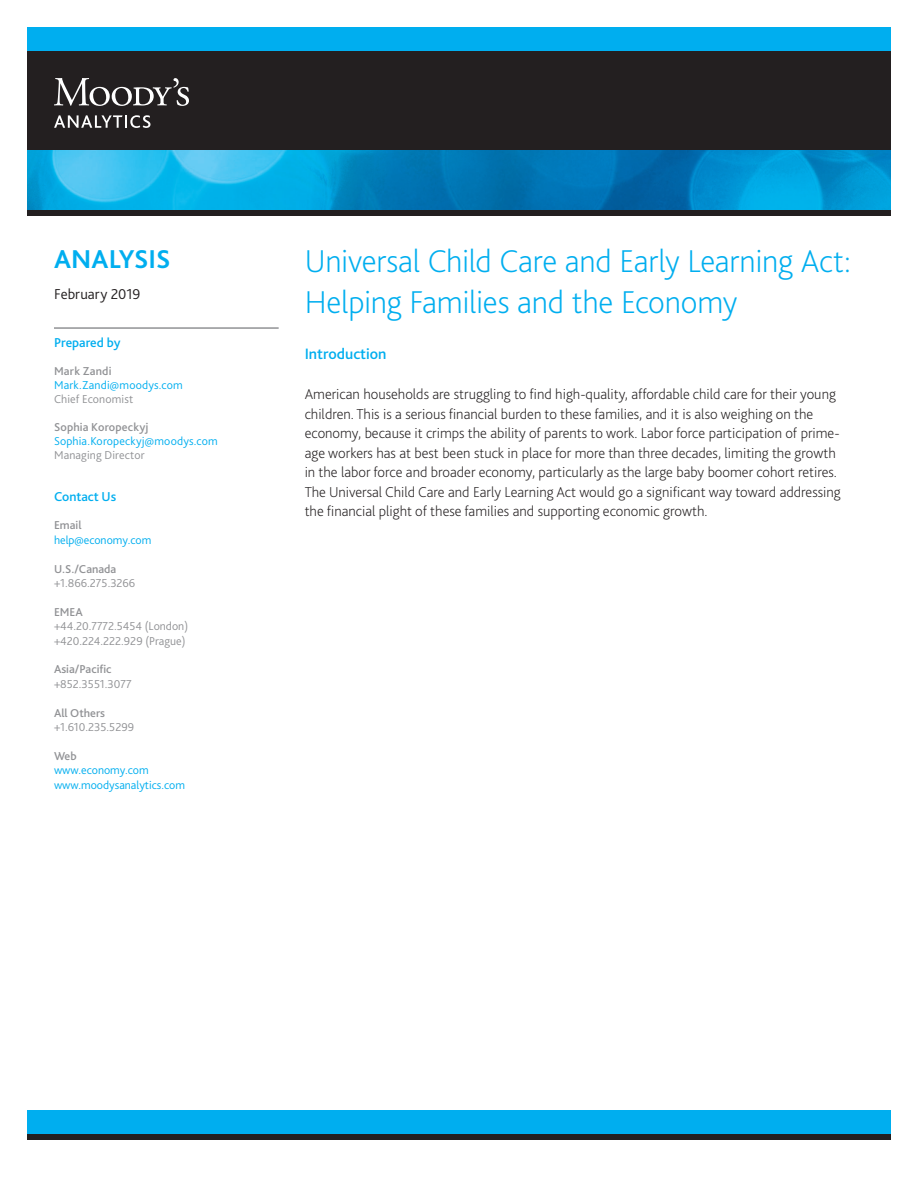
<style>
.page{position:relative;width:918px;height:1188px;background:#fff}
.page>*{position:absolute;margin:0;border:0;box-sizing:border-box;transform-origin:0 0}
.Page_1_Title{font:200 33px/40.5px "Bliss Pro";letter-spacing:-.01em;color:#00aeef}
.Research_Type{font:700 27px "Bliss Pro";letter-spacing:.005em;color:#00aeef}
.Header_2{font:500 15.75px "Bliss Pro";color:#00aeef}
.Page_1_Blurb{font:200 15px/19.5px "Bliss Pro";color:#231f20}
.Cover_Date{font:300 15px "Bliss Pro";color:#231f20}
.GROUP___Title__rule{font:500 13.5px "Bliss Pro";color:#00aeef}
.Contact_Us__light_ru{font:500 13.5px "Bliss Pro";color:#00aeef}
.Author_s_Description{font:300 12px/14.4px "Bliss Pro";color:#919295}
.Author_s_Email{font:300 12px/14.4px "Bliss Pro";color:#00aeef}
.Author_s_Name__space{font:500 12px "Bliss Pro";letter-spacing:.015em;color:#919295}
.s1{font-weight:500;color:#919295}
.s2{font-weight:500}
</style>
<div class="page">
<div style="left:27px;top:27px;width:864px;height:24px;background:#00aeef"></div>
<div style="left:27px;top:1110px;width:864px;height:30px;background:#00aeef"></div>
<div style="left:27px;top:1134px;width:864px;height:6px;background:#231f20"></div>
<img style="left:27px;top:150px;width:864px;height:60px">
<div style="left:27px;top:210px;width:864px;height:6px;background:#231f20"></div>
<div style="left:27px;top:51px;width:864px;height:99px;background:#231f20"></div>
<svg style="left:54px;top:78px;width:135px;height:28px"></svg>
<svg style="left:54px;top:115px;width:96px;height:13px"></svg>
<hr style="left:54px;top:327px;width:225px;height:2px;background:#919295">
<p class="Research_Type" style="left:54px;top:242px;width:118px">ANALYSIS</p>
<p class="Cover_Date" style="left:54px;top:285px;width:88px">February 2019</p>
<p class="GROUP___Title__rule" style="left:54px;top:334px;width:68px">Prepared by</p>
<p class="Author_s_Name__space" style="left:54px;top:363px;width:59px">Mark Zandi</p>
<p class="Author_s_Email" style="left:54px;top:377px;width:130px">Mark.Zandi@moodys.com</p>
<p class="Author_s_Description" style="left:54px;top:392px;width:81px">Chief Economist</p>
<p class="Author_s_Name__space" style="left:54px;top:419px;width:96px">Sophia Koropeckyj</p>
<p class="Author_s_Email" style="left:54px;top:434px;width:165px">Sophia.Koropeckyj@moodys.com</p>
<p class="Author_s_Description" style="left:54px;top:448px;width:92px">Managing Director</p>
<p class="Contact_Us__light_ru" style="left:54px;top:488px;width:64px">Contact Us</p>
<p class="Author_s_Email" style="left:54px;top:518px;width:99px"><span class="s1">Email </span>help@economy.com</p>
<p class="Author_s_Description" style="left:54px;top:561px;width:83px"><span class="s2">U.S./Canada </span>+1.866.275.3266</p>
<p class="Author_s_Description" style="left:54px;top:604px;width:136px"><span class="s2">EMEA<br></span>+44.20.7772.5454 (London) +420.224.222.929 (Prague)</p>
<p class="Author_s_Description" style="left:54px;top:662px;width:79px"><span class="s2">Asia/Pacific </span>+852.3551.3077</p>
<p class="Author_s_Description" style="left:54px;top:705px;width:82px"><span class="s2">All Others </span>+1.610.235.5299</p>
<p class="Author_s_Email" style="left:54px;top:748px;width:133px"><span class="s1">Web<br></span>www.economy.com www.moodysanalytics.com</p>
<p class="Page_1_Title" style="left:305px;top:240px;width:548px">Universal Child Care and Early Learning Act:<br>Helping Families and the Economy</p>
<p class="Header_2" style="left:305px;top:344px;width:83px">Introduction</p>
<p class="Page_1_Blurb" style="left:305px;top:384px;width:538px">American households are struggling to find high-quality, affordable child care for their young children. This is a serious financial burden to these families, and it is also weighing on the economy, because it crimps the ability of parents to work. Labor force participation of prime&shy;age workers has at best been stuck in place for more than three decades, limiting the growth in the labor force and broader economy, particularly as the large baby boomer cohort retires.<br>The Universal Child Care and Early Learning Act would go a significant way toward addressing the financial plight of these families and supporting economic growth.</p>
</div>
